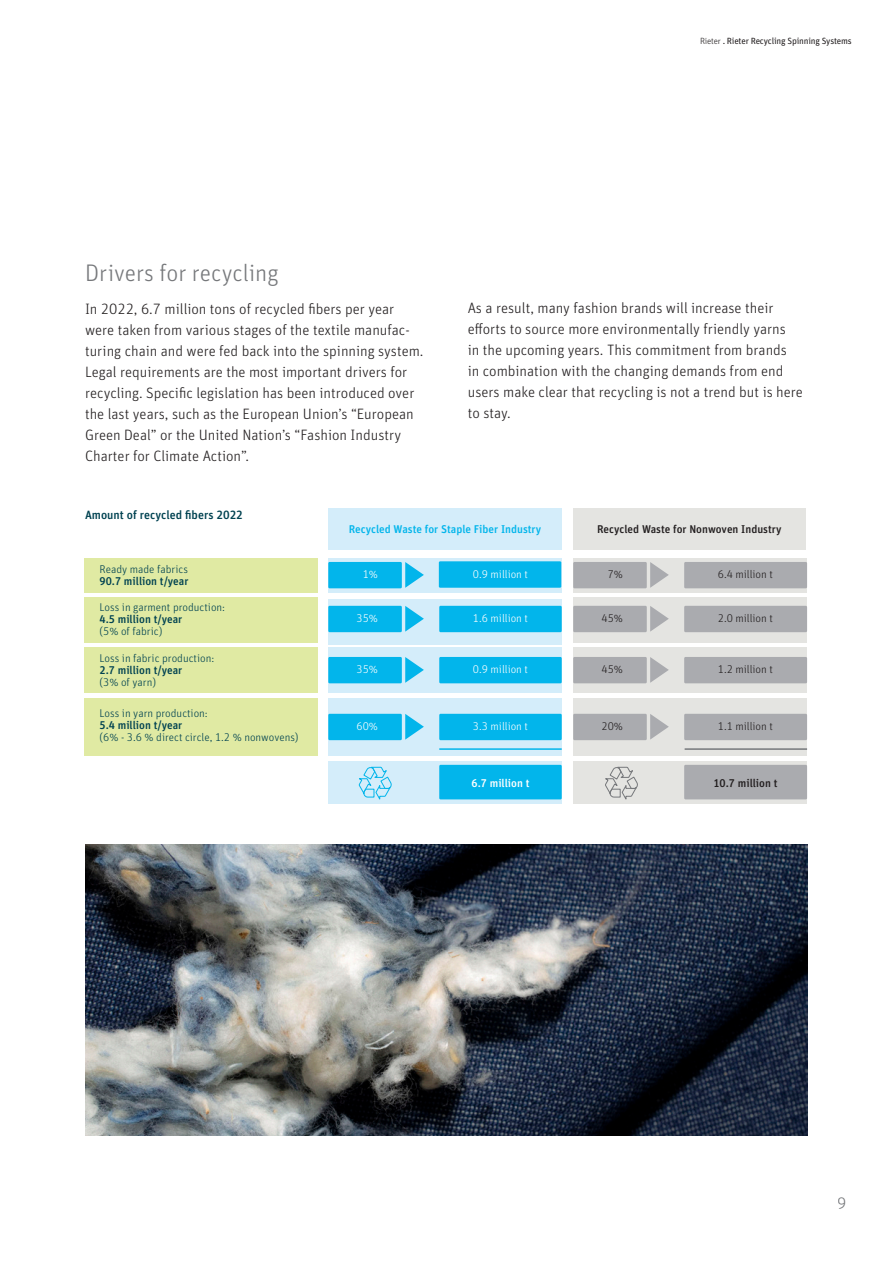
<style>
.page{position:relative;width:893px;height:1263px;background:#fff}
.page>*{position:absolute;margin:0;border:0;box-sizing:border-box;transform-origin:0 0}
.t1{font:300 24px "Unit Pro";color:#76787b}
.t2{font:300 16.5px "Unit Pro";color:#76787b}
.t3{font:300 15px/21px "Unit Pro";color:#231f20}
.t4{font:500 12px "Unit Pro";color:#004251}
.t5{font:300 11.25px "Unit Pro";color:#004251}
.t6{font:500 11.25px "Unit Pro";color:#004251}
.t7{font:300 11.25px "Unit Pro";color:#231f20}
.t8{font:300 11.25px "Unit Pro";color:#fff}
.t9{font:500 11.25px "Unit Pro";color:#231f20}
.t10{font:500 11.25px "Unit Pro";color:#02b5eb}
.t11{font:500 11.25px "Unit Pro";color:#fff}
.t12{font:9px "Unit Pro";letter-spacing:-.02em;color:#231f20}
.s1{font-weight:300}
</style>
<div class="page">
<img style="left:85px;top:844px;width:723px;height:291px">
<div style="left:84px;top:597px;width:234px;height:46px;background:#e0eaa3"></div>
<div style="left:84px;top:698px;width:234px;height:57px;background:#e0eaa3"></div>
<div style="left:328px;top:558px;width:234px;height:34px;background:#d4edfa"></div>
<div style="left:328px;top:599px;width:234px;height:46px;background:#d4edfa"></div>
<div style="left:328px;top:647px;width:234px;height:46px;background:#d4edfa"></div>
<div style="left:328px;top:698px;width:234px;height:57px;background:#d4edfa"></div>
<div style="left:573px;top:558px;width:234px;height:34px;background:#e4e4e1"></div>
<div style="left:573px;top:597px;width:234px;height:46px;background:#e4e4e1"></div>
<div style="left:573px;top:647px;width:234px;height:46px;background:#e4e4e1"></div>
<div style="left:573px;top:698px;width:234px;height:57px;background:#e4e4e1"></div>
<svg style="left:650px;top:562px;width:19px;height:26px"></svg>
<div style="left:573px;top:562px;width:74px;height:26px;background:#aaabaf"></div>
<svg style="left:650px;top:606px;width:19px;height:26px"></svg>
<div style="left:573px;top:606px;width:74px;height:26px;background:#aaabaf"></div>
<svg style="left:650px;top:657px;width:19px;height:26px"></svg>
<div style="left:573px;top:657px;width:74px;height:26px;background:#aaabaf"></div>
<svg style="left:650px;top:714px;width:19px;height:26px"></svg>
<div style="left:573px;top:714px;width:74px;height:26px;background:#aaabaf"></div>
<div style="left:684px;top:562px;width:123px;height:26px;background:#aaabaf"></div>
<div style="left:684px;top:606px;width:123px;height:26px;background:#aaabaf"></div>
<div style="left:684px;top:657px;width:123px;height:26px;background:#aaabaf"></div>
<div style="left:684px;top:714px;width:123px;height:26px;background:#aaabaf"></div>
<div style="left:328px;top:761px;width:234px;height:43px;background:#d4edfa"></div>
<div style="left:573px;top:761px;width:234px;height:43px;background:#e4e4e1"></div>
<div style="left:684px;top:765px;width:123px;height:34px;background:#aaabaf"></div>
<hr style="left:685px;top:748px;width:122px;height:2px;background:#76787b">
<div style="left:84px;top:558px;width:234px;height:34px;background:#e0eaa3"></div>
<div style="left:84px;top:647px;width:234px;height:46px;background:#e0eaa3"></div>
<div style="left:328px;top:508px;width:234px;height:42px;background:#d4edfa"></div>
<div style="left:573px;top:508px;width:232px;height:42px;background:#e4e4e1"></div>
<svg style="left:405px;top:562px;width:19px;height:26px"></svg>
<div style="left:328px;top:562px;width:74px;height:26px;background:#02b5eb"></div>
<svg style="left:405px;top:606px;width:19px;height:26px"></svg>
<div style="left:328px;top:606px;width:74px;height:26px;background:#02b5eb"></div>
<svg style="left:405px;top:657px;width:19px;height:26px"></svg>
<div style="left:328px;top:657px;width:74px;height:26px;background:#02b5eb"></div>
<svg style="left:405px;top:714px;width:19px;height:26px"></svg>
<div style="left:328px;top:714px;width:74px;height:26px;background:#02b5eb"></div>
<div style="left:439px;top:561px;width:122px;height:27px;background:#02b5eb"></div>
<div style="left:439px;top:606px;width:123px;height:26px;background:#02b5eb"></div>
<div style="left:439px;top:657px;width:123px;height:26px;background:#02b5eb"></div>
<div style="left:439px;top:714px;width:123px;height:26px;background:#02b5eb"></div>
<div style="left:439px;top:765px;width:123px;height:34px;background:#02b5eb"></div>
<hr style="left:439px;top:748px;width:123px;height:2px;background:#02b5eb">
<svg style="left:358px;top:766px;width:34px;height:34px"></svg>
<svg style="left:605px;top:766px;width:33px;height:34px"></svg>
<p class="t12" style="left:700px;top:34px;width:153px"><span class="s1">Rieter</span> . Rieter Recycling Spinning Systems</p>
<h1 class="t1" style="left:85px;top:256px;width:195px">Drivers for recycling</h1>
<p class="t3" style="left:85px;top:297px;width:340px">In 2022, 6.7 million tons of recycled fibers per year were taken from various stages of the textile manufac&shy;turing chain and were fed back into the spinning system.<br>Legal requirements are the most important drivers for recycling. Specific legislation has been introduced over the last years, such as the European Union’s “European Green Deal” or the United Nation’s “Fashion Industry Charter for Climate Action”.</p>
<p class="t4" style="left:85px;top:505px;width:159px">Amount of recycled fibers 2022</p>
<p class="t3" style="left:468px;top:297px;width:337px">As a result, many fashion brands will increase their efforts to source more environmentally friendly yarns<br>in the upcoming years. This commitment from brands<br>in combination with the changing demands from end users make clear that recycling is not a trend but is here to stay.</p>
<p class="t5" style="left:99px;top:561px;width:90px">Ready made fabrics</p>
<p class="t6" style="left:99px;top:572px;width:90px">90.7 million t/year</p>
<p class="t5" style="left:99px;top:600px;width:127px">Loss in garment production:</p>
<p class="t6" style="left:99px;top:611px;width:84px">4.5 million t/year</p>
<p class="t5" style="left:99px;top:624px;width:64px">(5% of fabric)</p>
<p class="t5" style="left:99px;top:650px;width:116px">Loss in fabric production:</p>
<p class="t6" style="left:99px;top:662px;width:84px">2.7 million t/year</p>
<p class="t5" style="left:99px;top:674px;width:58px">(3% of yarn)</p>
<p class="t5" style="left:99px;top:706px;width:110px">Loss in yarn production:</p>
<p class="t6" style="left:99px;top:717px;width:84px">5.4 million t/year</p>
<p class="t5" style="left:99px;top:730px;width:201px">(6% - 3.6 % direct circle, 1.2 % nonwovens)</p>
<p class="t10" style="left:349px;top:521px;width:194px">Recycled Waste for Staple Fiber Industry</p>
<p class="t9" style="left:597px;top:521px;width:186px">Recycled Waste for Nonwoven Industry</p>
<p class="t7" style="left:718px;top:566px;width:57px">6.4 million t</p>
<p class="t7" style="left:718px;top:610px;width:57px">2.0 million t</p>
<p class="t8" style="left:473px;top:566px;width:57px">0.9 million t</p>
<p class="t8" style="left:473px;top:610px;width:57px">1.6 million t</p>
<p class="t8" style="left:363px;top:567px;width:17px">1%</p>
<p class="t8" style="left:357px;top:610px;width:23px">35%</p>
<p class="t7" style="left:608px;top:567px;width:17px">7%</p>
<p class="t7" style="left:601px;top:610px;width:23px">45%</p>
<p class="t8" style="left:357px;top:662px;width:23px">35%</p>
<p class="t8" style="left:357px;top:718px;width:23px">60%</p>
<p class="t8" style="left:473px;top:661px;width:57px">0.9 million t</p>
<p class="t7" style="left:601px;top:662px;width:23px">45%</p>
<p class="t7" style="left:718px;top:661px;width:57px">1.2 million t</p>
<p class="t8" style="left:473px;top:718px;width:57px">3.3 million t</p>
<p class="t7" style="left:601px;top:718px;width:23px">20%</p>
<p class="t7" style="left:718px;top:718px;width:57px">1.1 million t</p>
<p class="t11" style="left:471px;top:775px;width:59px">6.7 million t</p>
<p class="t9" style="left:713px;top:775px;width:66px">10.7 million t</p>
<p class="t2" style="left:838px;top:1191px;width:11px">9</p>
</div>
